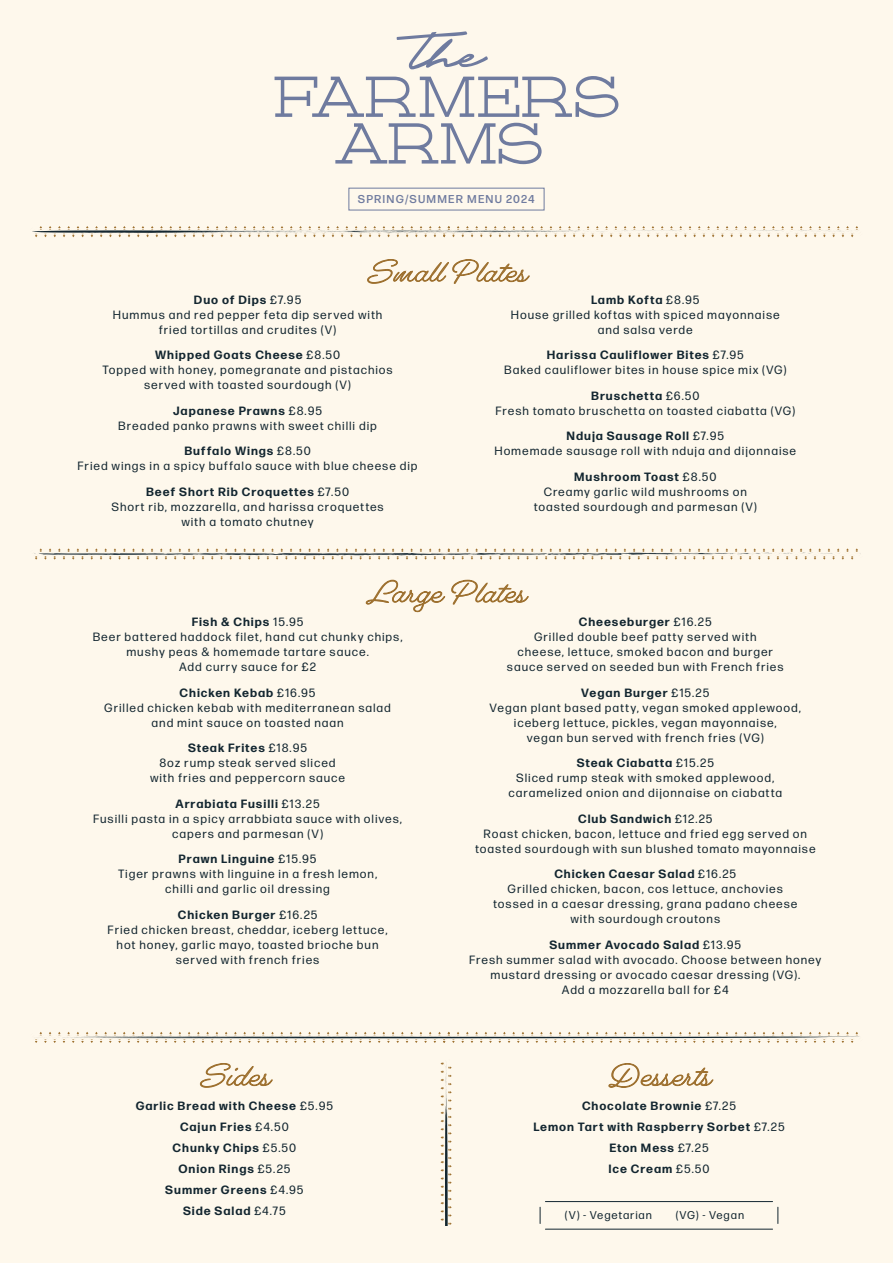
<style>
.page{position:relative;width:893px;height:1263px;background:#fef8ec}
.page>*{position:absolute;margin:0;border:0;box-sizing:border-box;transform-origin:0 0}
.t1{font:300 28.5px "Gautreaux";color:#9e7130;scale:1.05 1}
.t2{font:12px/15px "Forma DJR Micro";letter-spacing:.075em;color:#132630;text-align:center}
.t3{font:700 12px/21px "Forma DJR Micro";letter-spacing:.075em;color:#132630;text-align:center}
.t4{font:500 11.4px "Forma DJR Micro";letter-spacing:.1em;color:#6f7b9f}
.t5{font:11.25px "Forma DJR Micro";letter-spacing:.075em;color:#132630}
.s1{font-weight:700}
.s2{font-weight:400}
</style>
<div class="page">
<svg style="left:367px;top:259px;width:163px;height:25px"></svg>
<svg style="left:365px;top:579px;width:80px;height:33px"></svg>
<svg style="left:451px;top:579px;width:78px;height:26px"></svg>
<svg style="left:200px;top:1063px;width:73px;height:25px"></svg>
<div style="left:348px;top:188px;width:196px;height:22px;border:1px solid #6f7b9f"></div>
<hr style="left:545px;top:1229px;width:228px;height:1px;background:#132630">
<svg style="left:778px;top:1207px;width:1px;height:16px"></svg>
<hr style="left:545px;top:1201px;width:228px;height:1px;background:#132630">
<svg style="left:540px;top:1207px;width:1px;height:16px"></svg>
<svg style="left:34px;top:548px;width:827px;height:12px"></svg>
<svg style="left:32px;top:226px;width:826px;height:12px"></svg>
<svg style="left:35px;top:1031px;width:825px;height:12px"></svg>
<svg style="left:608px;top:1063px;width:106px;height:25px"></svg>
<svg style="left:440px;top:1062px;width:12px;height:164px"></svg>
<svg style="left:275px;top:76px;width:343px;height:41px"></svg>
<svg style="left:335px;top:123px;width:207px;height:41px"></svg>
<svg style="left:397px;top:31px;width:91px;height:38px"></svg>
<p class="t4" style="left:358px;top:192px;width:178px">SPRING/SUMMER MENU 2024</p>
<p class="t2" style="left:113px;top:292px;width:271px"><span class="s1">Duo of Dips</span> £7.95<br>Hummus and red pepper feta dip served with fried tortillas and crudites (V)</p>
<p class="t2" style="left:103px;top:347px;width:292px"><span class="s1">Whipped Goats Cheese</span> £8.50<br>Topped with honey, pomegranate and pistachios served with toasted sourdough (V)</p>
<p class="t2" style="left:118px;top:403px;width:260px"><span class="s1">Japanese Prawns</span> £8.95<br>Breaded panko prawns with sweet chilli dip</p>
<p class="t2" style="left:78px;top:443px;width:341px"><span class="s1">Buffalo Wings</span> £8.50<br>Fried wings in a spicy buffalo sauce with blue cheese dip</p>
<p class="t2" style="left:111px;top:484px;width:274px"><span class="s1">Beef Short Rib Croquettes</span> £7.50<br>Short rib, mozzarella, and harissa croquettes with a tomato chutney</p>
<p class="t2" style="left:511px;top:292px;width:270px"><span class="s1">Lamb Kofta</span> £8.95<br>House grilled koftas with spiced mayonnaise and salsa verde</p>
<p class="t2" style="left:504px;top:347px;width:284px"><span class="s1">Harissa Cauliflower Bites</span> £7.95<br>Baked cauliflower bites in house spice mix (VG)</p>
<p class="t2" style="left:495px;top:388px;width:301px"><span class="s1">Bruschetta</span> £6.50<br>Fresh tomato bruschetta on toasted ciabatta (VG)</p>
<p class="t2" style="left:494px;top:428px;width:303px"><span class="s1">Nduja Sausage Roll</span> £7.95<br>Homemade sausage roll with nduja and dijonnaise</p>
<p class="t2" style="left:534px;top:469px;width:225px"><span class="s1">Mushroom Toast</span> £8.50<br>Creamy garlic wild mushrooms on toasted sourdough and parmesan (V)</p>
<h1 class="t1" style="left:365px;top:575px;width:154px">Large Plates</h1>
<p class="t2" style="left:93px;top:614px;width:311px"><span class="s1">Fish &amp; Chips</span> 15.95<br>Beer battered haddock filet, hand cut chunky chips, mushy peas &amp; homemade tartare sauce.<br>Add curry sauce for £2</p>
<p class="t2" style="left:104px;top:684px;width:288px"><span class="s1">Chicken Kebab</span> £16.95<br>Grilled chicken kebab with mediterranean salad and mint sauce on toasted naan</p>
<p class="t2" style="left:150px;top:740px;width:197px"><span class="s1">Steak Frites</span> £18.95<br>8oz rump steak served sliced with fries and peppercorn sauce</p>
<p class="t2" style="left:93px;top:795px;width:310px"><span class="s1">Arrabiata Fusilli</span> £13.25<br>Fusilli pasta in a spicy arrabbiata sauce with olives, capers and parmesan (V)</p>
<p class="t2" style="left:118px;top:851px;width:261px"><span class="s1">Prawn Linguine</span> £15.95<br>Tiger prawns with linguine in a fresh lemon, chilli and garlic oil dressing</p>
<p class="t2" style="left:108px;top:906px;width:281px"><span class="s1">Chicken Burger</span> £16.25<br>Fried chicken breast, cheddar, iceberg lettuce, hot honey, garlic mayo, toasted brioche bun served with french fries</p>
<p class="t2" style="left:507px;top:614px;width:278px"><span class="s1">Cheeseburger</span> £16.25<br>Grilled double beef patty served with<br>cheese, lettuce, smoked bacon and burger sauce served on seeded bun with French fries</p>
<p class="t2" style="left:490px;top:684px;width:313px"><span class="s1">Vegan Burger</span> £15.25<br>Vegan plant based patty, vegan smoked applewood, iceberg lettuce, pickles, vegan mayonnaise,<br>vegan bun served with french fries (VG)</p>
<p class="t2" style="left:508px;top:755px;width:275px"><span class="s1">Steak Ciabatta</span> £15.25<br>Sliced rump steak with smoked applewood, caramelized onion and dijonnaise on ciabatta</p>
<p class="t2" style="left:475px;top:810px;width:342px"><span class="s1">Club Sandwich</span> £12.25<br>Roast chicken, bacon, lettuce and fried egg served on toasted sourdough with sun blushed tomato mayonnaise</p>
<p class="t2" style="left:493px;top:866px;width:306px"><span class="s1">Chicken Caesar Salad</span> £16.25<br>Grilled chicken, bacon, cos lettuce, anchovies tossed in a caesar dressing, grana padano cheese with sourdough croutons</p>
<p class="t2" style="left:469px;top:936px;width:354px"><span class="s1">Summer Avocado Salad</span> £13.95<br>Fresh summer salad with avocado. Choose between honey mustard dressing or avocado caesar dressing (VG).<br>Add a mozzarella ball for £4</p>
<p class="t3" style="left:136px;top:1095px;width:199px">Garlic Bread with Cheese <span class="s2">£5.95<br></span>Cajun Fries <span class="s2">£4.50<br></span>Chunky Chips <span class="s2">£5.50<br></span>Onion Rings <span class="s2">£5.25<br></span>Summer Greens <span class="s2">£4.95<br></span>Side Salad <span class="s2">£4.75</span></p>
<p class="t3" style="left:533px;top:1095px;width:253px">Chocolate Brownie <span class="s2">£7.25<br></span>Lemon Tart with Raspberry Sorbet <span class="s2">£7.25<br></span>Eton Mess <span class="s2">£7.25<br></span>Ice Cream <span class="s2">£5.50</span></p>
<p class="t5" style="left:565px;top:1208px;width:89px">(V) - Vegetarian</p>
<p class="t5" style="left:676px;top:1208px;width:70px">(VG) - Vegan</p>
</div>
